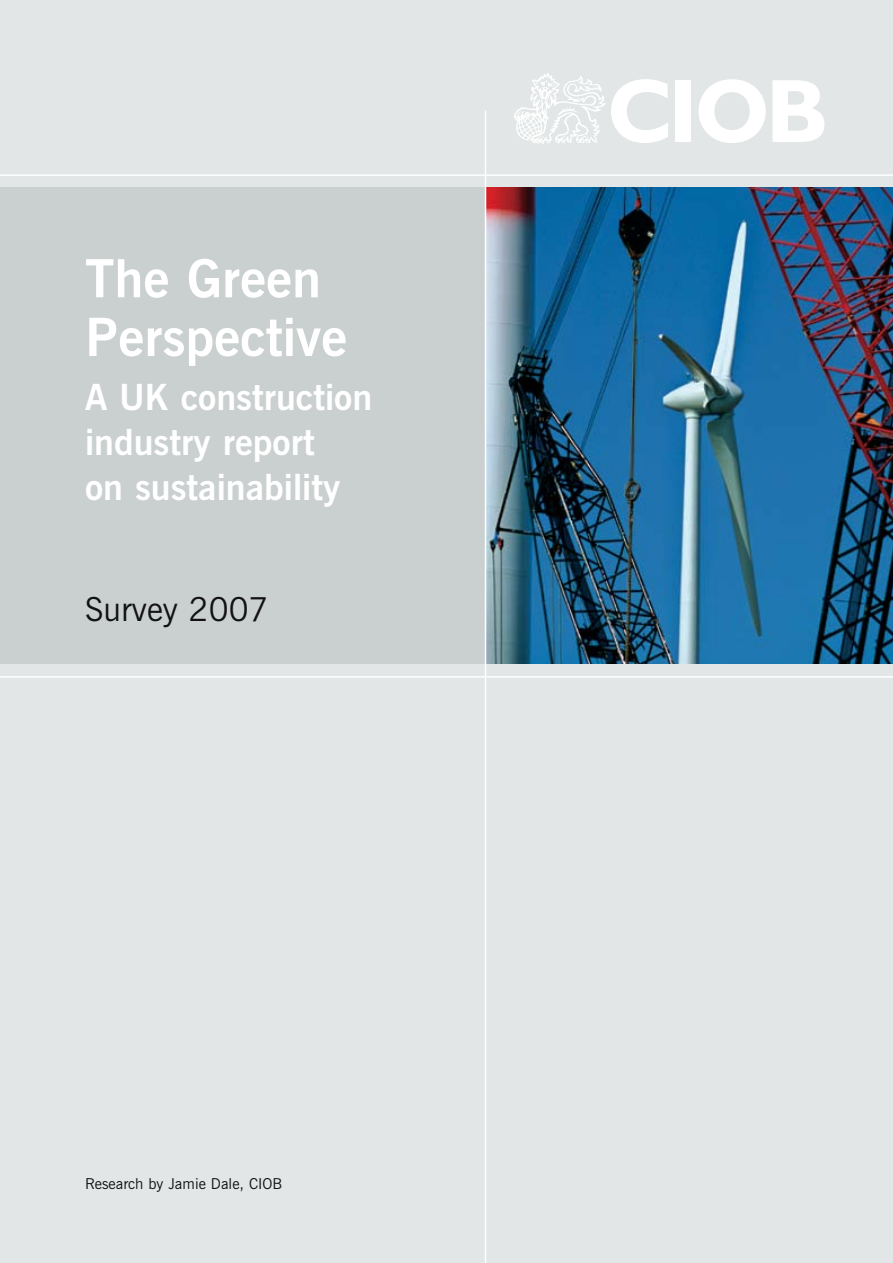
<style>
.page{position:relative;width:893px;height:1263px;background:#e2e6e6}
.page>*{position:absolute;margin:0;border:0;box-sizing:border-box;transform-origin:0 0}
.t1{font:700 52.5px/58.7px "News Gothic BT";color:#fff}
.t2{font:700 36px/45px "News Gothic BT";color:#fff}
.t3{font:33px "News Gothic BT";color:#121212}
.t4{font:15px "News Gothic BT";color:#121212}
</style>
<div class="page">
<img style="left:486px;top:187px;width:407px;height:476px">
<div style="left:0;top:187px;width:485px;height:476px;background:#cacfcf"></div>
<hr style="left:0;top:174px;width:893px;height:2px;background:#fff">
<hr style="left:0;top:676px;width:893px;height:2px;background:#fff">
<svg style="left:514px;top:73px;width:154px;height:71px"></svg>
<div style="left:675px;top:80px;width:16px;height:62px;background:#fff"></div>
<svg style="left:698px;top:79px;width:68px;height:64px"></svg>
<svg style="left:772px;top:80px;width:52px;height:62px"></svg>
<hr style="left:485px;top:111px;width:1px;height:1152px;background:#fff">
<h1 class="t1" style="left:85px;top:249px;width:264px">The Green<br>Perspective</h1>
<p class="t2" style="left:85px;top:374px;width:289px">A UK construction industry report<br>on sustainability</p>
<p class="t3" style="left:85px;top:589px;width:185px">Survey 2007</p>
<p class="t4" style="left:85px;top:1175px;width:198px">Research by Jamie Dale, CIOB</p>
</div>
